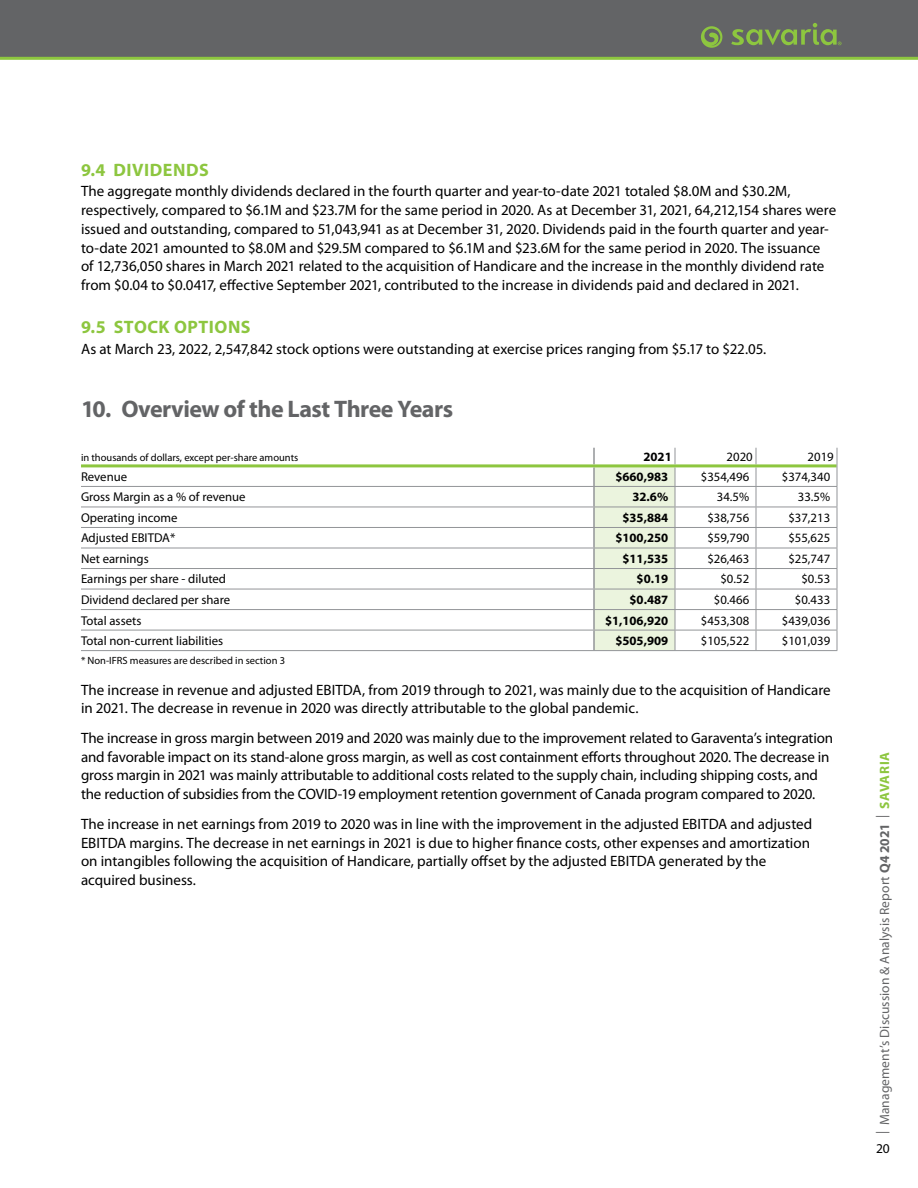
<style>
.page{position:relative;width:918px;height:1188px;background:#fff}
.page>*{position:absolute;margin:0;border:0;box-sizing:border-box;transform-origin:0 0}
.Subhead_1{font:700 24px "Myriad Pro";letter-spacing:-.025em;color:#636466}
.Subhead_2{font:700 18px "Myriad Pro";letter-spacing:.03em;color:#8dc63f}
.body_no_indent{font:15px/18.8px "Myriad Pro";letter-spacing:-.005em;color:#000}
.t1{font:13.5px "Myriad Pro";letter-spacing:.005em;color:#636466}
.t2{font:13.5px "Myriad Pro";color:#000}
.t3{font:12.75px "Myriad Pro";color:#000}
.t4{font:700 12.75px "Myriad Pro";color:#000}
.t5{font:10.5px "Myriad Pro";color:#000}
.s1{font-weight:700}
.s2{font-weight:700;color:#8dc63f}
</style>
<div class="page">
<div style="left:0;top:0;width:918px;height:58px;background:#636466"></div>
<svg style="left:701px;top:26px;width:21px;height:22px"></svg>
<svg style="left:731px;top:23px;width:110px;height:22px"></svg>
<hr style="left:0;top:57px;width:918px;height:3px;background:#8dc63f">
<hr style="left:675px;top:464px;width:81px;height:3px;background:#8dc63f">
<hr style="left:756px;top:464px;width:81px;height:3px;background:#8dc63f">
<hr style="left:81px;top:464px;width:513px;height:3px;background:#8dc63f">
<hr style="left:81px;top:650px;width:513px;height:1px;background:#939598">
<hr style="left:675px;top:650px;width:81px;height:1px;background:#939598">
<hr style="left:756px;top:650px;width:81px;height:1px;background:#939598">
<hr style="left:81px;top:486px;width:513px;height:1px;background:#939598">
<hr style="left:675px;top:486px;width:81px;height:1px;background:#939598">
<hr style="left:756px;top:486px;width:81px;height:1px;background:#939598">
<hr style="left:81px;top:507px;width:513px;height:1px;background:#939598">
<hr style="left:675px;top:507px;width:81px;height:1px;background:#939598">
<hr style="left:756px;top:507px;width:81px;height:1px;background:#939598">
<hr style="left:81px;top:527px;width:513px;height:1px;background:#939598">
<hr style="left:675px;top:527px;width:81px;height:1px;background:#939598">
<hr style="left:756px;top:527px;width:81px;height:1px;background:#939598">
<hr style="left:81px;top:548px;width:513px;height:1px;background:#939598">
<hr style="left:675px;top:548px;width:81px;height:1px;background:#939598">
<hr style="left:756px;top:548px;width:81px;height:1px;background:#939598">
<hr style="left:81px;top:568px;width:513px;height:1px;background:#939598">
<hr style="left:675px;top:568px;width:81px;height:1px;background:#939598">
<hr style="left:756px;top:568px;width:81px;height:1px;background:#939598">
<hr style="left:81px;top:589px;width:513px;height:1px;background:#939598">
<hr style="left:675px;top:589px;width:81px;height:1px;background:#939598">
<hr style="left:756px;top:589px;width:81px;height:1px;background:#939598">
<hr style="left:81px;top:609px;width:513px;height:1px;background:#939598">
<hr style="left:675px;top:609px;width:81px;height:1px;background:#939598">
<hr style="left:756px;top:609px;width:81px;height:1px;background:#939598">
<hr style="left:81px;top:630px;width:513px;height:1px;background:#939598">
<hr style="left:675px;top:630px;width:81px;height:1px;background:#939598">
<svg style="left:593px;top:448px;width:83px;height:203px;background:#e6eeda"></svg>
<hr style="left:756px;top:630px;width:81px;height:1px;background:#939598">
<svg style="left:756px;top:448px;width:1px;height:202px"></svg>
<hr style="left:593px;top:487px;width:2px;height:20px;background:#939598">
<hr style="left:593px;top:507px;width:2px;height:20px;background:#939598">
<hr style="left:593px;top:528px;width:2px;height:20px;background:#939598">
<hr style="left:593px;top:548px;width:2px;height:20px;background:#939598">
<hr style="left:593px;top:569px;width:2px;height:20px;background:#939598">
<hr style="left:593px;top:589px;width:2px;height:20px;background:#939598">
<hr style="left:593px;top:610px;width:2px;height:20px;background:#939598">
<hr style="left:593px;top:630px;width:2px;height:20px;background:#939598">
<svg style="left:837px;top:448px;width:1px;height:202px"></svg>
<p class="Subhead_2" style="left:81px;top:158px;width:129px">9.4 DIVIDENDS</p>
<p class="body_no_indent" style="left:81px;top:182px;width:757px">The aggregate monthly dividends declared in the fourth quarter and year-to-date 2021 totaled $8.0M and $30.2M, respectively, compared to $6.1M and $23.7M for the same period in 2020. As at December 31, 2021, 64,212,154 shares were issued and outstanding, compared to 51,043,941 as at December 31, 2020. Dividends paid in the fourth quarter and year&shy;to-date 2021 amounted to $8.0M and $29.5M compared to $6.1M and $23.6M for the same period in 2020. The issuance of 12,736,050 shares in March 2021 related to the acquisition of Handicare and the increase in the monthly dividend rate from $0.04 to $0.0417, effective September 2021, contributed to the increase in dividends paid and declared in 2021.</p>
<p class="Subhead_2" style="left:81px;top:315px;width:171px">9.5 STOCK OPTIONS</p>
<p class="body_no_indent" style="left:81px;top:339px;width:687px">As at March 23, 2022, 2,547,842 stock options were outstanding at exercise prices ranging from $5.17 to $22.05.</p>
<p class="Subhead_1" style="left:81px;top:394px;width:374px">10. Overview of the Last Three Years</p>
<p class="t5" style="left:81px;top:451px;width:219px">in thousands of dollars, except per-share amounts</p>
<p class="t4" style="left:643px;top:448px;width:30px">2021</p>
<p class="t3" style="left:727px;top:448px;width:28px">2020</p>
<p class="t3" style="left:808px;top:448px;width:28px">2019</p>
<p class="t3" style="left:81px;top:469px;width:48px">Revenue</p>
<p class="t4" style="left:615px;top:468px;width:54px">$660,983</p>
<p class="t3" style="left:701px;top:469px;width:50px">$354,496</p>
<p class="t3" style="left:782px;top:469px;width:50px">$374,340</p>
<p class="t3" style="left:81px;top:489px;width:166px">Gross Margin as a % of revenue</p>
<p class="t4" style="left:632px;top:489px;width:37px">32.6%</p>
<p class="t3" style="left:717px;top:489px;width:34px">34.5%</p>
<p class="t3" style="left:798px;top:489px;width:34px">33.5%</p>
<p class="t3" style="left:81px;top:510px;width:98px">Operating income</p>
<p class="t4" style="left:622px;top:509px;width:47px">$35,884</p>
<p class="t3" style="left:707px;top:510px;width:43px">$38,756</p>
<p class="t3" style="left:788px;top:510px;width:43px">$37,213</p>
<p class="t3" style="left:81px;top:530px;width:96px">Adjusted EBITDA*</p>
<p class="t4" style="left:615px;top:530px;width:54px">$100,250</p>
<p class="t3" style="left:707px;top:530px;width:43px">$59,790</p>
<p class="t3" style="left:788px;top:530px;width:43px">$55,625</p>
<p class="t3" style="left:81px;top:551px;width:69px">Net earnings</p>
<p class="t4" style="left:622px;top:550px;width:47px">$11,535</p>
<p class="t3" style="left:707px;top:551px;width:43px">$26,463</p>
<p class="t3" style="left:788px;top:551px;width:43px">$25,747</p>
<p class="t3" style="left:81px;top:571px;width:147px">Earnings per share - diluted</p>
<p class="t4" style="left:637px;top:571px;width:33px">$0.19</p>
<p class="t3" style="left:720px;top:571px;width:30px">$0.52</p>
<p class="t3" style="left:801px;top:571px;width:30px">$0.53</p>
<p class="t3" style="left:81px;top:592px;width:151px">Dividend declared per share</p>
<p class="t4" style="left:630px;top:591px;width:40px">$0.487</p>
<p class="t3" style="left:714px;top:592px;width:37px">$0.466</p>
<p class="t3" style="left:795px;top:592px;width:37px">$0.433</p>
<p class="t3" style="left:81px;top:612px;width:62px">Total assets</p>
<p class="t4" style="left:605px;top:612px;width:65px">$1,106,920</p>
<p class="t3" style="left:701px;top:612px;width:50px">$453,308</p>
<p class="t3" style="left:782px;top:612px;width:50px">$439,036</p>
<p class="t3" style="left:81px;top:633px;width:144px">Total non-current liabilities</p>
<p class="t4" style="left:615px;top:632px;width:54px">$505,909</p>
<p class="t3" style="left:701px;top:633px;width:50px">$105,522</p>
<p class="t3" style="left:782px;top:633px;width:50px">$101,039</p>
<p class="t5" style="left:81px;top:654px;width:206px">* Non-IFRS measures are described in section 3</p>
<p class="body_no_indent" style="left:81px;top:680px;width:751px">The increase in revenue and adjusted EBITDA, from 2019 through to 2021, was mainly due to the acquisition of Handicare in 2021. The decrease in revenue in 2020 was directly attributable to the global pandemic.</p>
<p class="body_no_indent" style="left:81px;top:728px;width:754px">The increase in gross margin between 2019 and 2020 was mainly due to the improvement related to Garaventa’s integration and favorable impact on its stand-alone gross margin, as well as cost containment efforts throughout 2020. The decrease in gross margin in 2021 was mainly attributable to additional costs related to the supply chain, including shipping costs, and the reduction of subsidies from the COVID-19 employment retention government of Canada program compared to 2020.</p>
<p class="body_no_indent" style="left:81px;top:814px;width:733px">The increase in net earnings from 2019 to 2020 was in line with the improvement in the adjusted EBITDA and adjusted EBITDA margins. The decrease in net earnings in 2021 is due to higher finance costs, other expenses and amortization on intangibles following the acquisition of Handicare, partially offset by the adjusted EBITDA generated by the acquired business.</p>
<p class="t1" style="left:876px;top:1134px;width:383px;rotate:-90deg">| Management’s Discussion &amp; Analysis Report <span class="s1">Q4 2021</span> | <span class="s2">SAVARIA</span></p>
<p class="t2" style="left:876px;top:1140px;width:15px">20</p>
</div>
